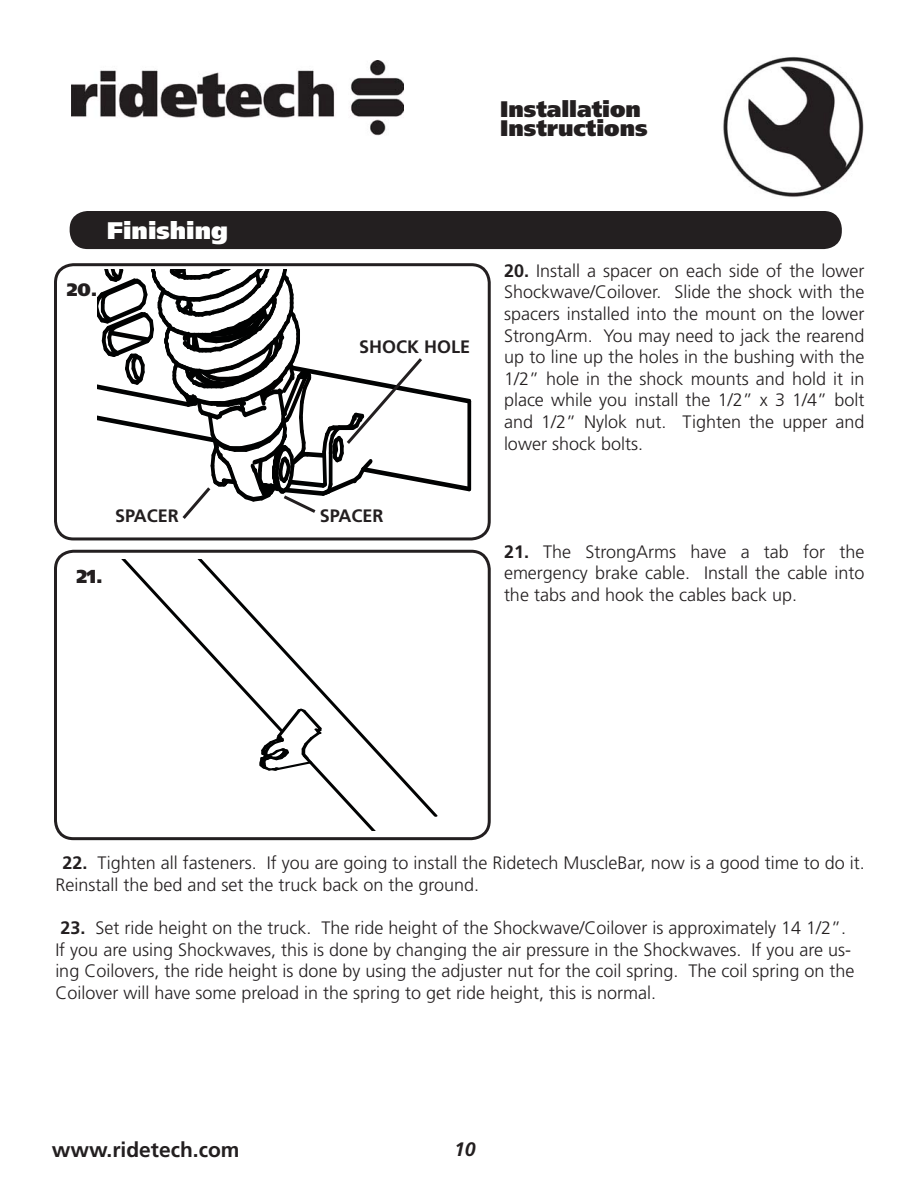
<style>
.page{position:relative;width:918px;height:1188px;background:#fff}
.page>*{position:absolute;margin:0;border:0;box-sizing:border-box;transform-origin:0 0}
.t1{font:900 24px "Frutiger";color:#fff}
.t2{font:900 22.5px/19.5px "Frutiger";color:#231f20}
.t3{font:700 21px "Frutiger";color:#231f20}
.t4{font:italic 700 19.5px "Frutiger";color:#231f20}
.t5{font:900 18.75px "Frutiger";color:#231f20;scale:.95 1}
.t6{font:300 18px/21.6px "Frutiger";color:#231f20;text-align:justify}
.t7{font:700 18px "Frutiger";color:#231f20}
.t8{font:900 18px "Frutiger";color:#231f20}
.s1{font-weight:700}
.s2{font-weight:700;color:#fff}
</style>
<div class="page">
<img style="left:723px;top:57px;width:139px;height:140px">
<img style="left:72px;top:61px;width:331px;height:75px">
<div style="left:70px;top:211px;width:772px;height:38px;background:#231f20;border-radius:18px"></div>
<div style="left:54px;top:550px;width:437px;height:290px;border:3px solid #231f20;border-radius:18px"></div>
<svg style="left:121px;top:559px;width:370px;height:272px"></svg>
<svg style="left:140px;top:559px;width:301px;height:260px"></svg>
<div style="left:54px;top:263px;width:437px;height:277px;border:3px solid #231f20;border-radius:18px"></div>
<svg style="left:97px;top:265px;width:377px;height:254px"></svg>
<p class="t2" style="left:500px;top:101px;width:149px">Installation<br>Instructions</p>
<h1 class="t1" style="left:107px;top:221px;width:122px">Finishing</h1>
<p class="t8" style="left:67px;top:283px;width:32px">20.</p>
<p class="t7" style="left:359px;top:339px;width:113px">SHOCK HOLE</p>
<p class="t7" style="left:115px;top:509px;width:65px">SPACER</p>
<p class="t7" style="left:320px;top:509px;width:65px">SPACER</p>
<p class="t5" style="left:76px;top:569px;width:29px">21.</p>
<p class="t6" style="left:504px;top:261px;width:362px"><span class="s1">20.</span> Install a spacer on each side of the lower Shockwave/Coilover. Slide the shock with the spacers installed into the mount on the lower StrongArm. You may need to jack the rearend up to line up the holes in the bushing with the 1/2” hole in the shock mounts and hold it in place while you install the 1/2” x 3 1/4” bolt and 1/2” Nylok nut. Tighten the upper and lower shock bolts.</p>
<p class="t6" style="left:504px;top:542px;width:362px"><span class="s1">21.</span> The StrongArms have a tab for the emergency brake cable. Install the cable into the tabs and hook the cables back up.</p>
<p class="t6" style="left:55px;top:854px;width:811px"><span class="s2">!</span><span class="s1">22.</span> Tighten all fasteners. If you are going to install the Ridetech MuscleBar, now is a good time to do it.<br>Reinstall the bed and set the truck back on the ground.</p>
<p class="t6" style="left:55px;top:918px;width:801px;text-align:left"><span class="s1">23.</span> Set ride height on the truck. The ride height of the Shockwave/Coilover is approximately 14 1/2”.<br>If you are using Shockwaves, this is done by changing the air pressure in the Shockwaves. If you are us&shy;ing Coilovers, the ride height is done by using the adjuster nut for the coil spring. The coil spring on the Coilover will have some preload in the spring to get ride height, this is normal.</p>
<p class="t3" style="left:52px;top:1142px;width:189px">www.ridetech.com</p>
<p class="t4" style="left:454px;top:1142px;width:23px">10</p>
</div>
